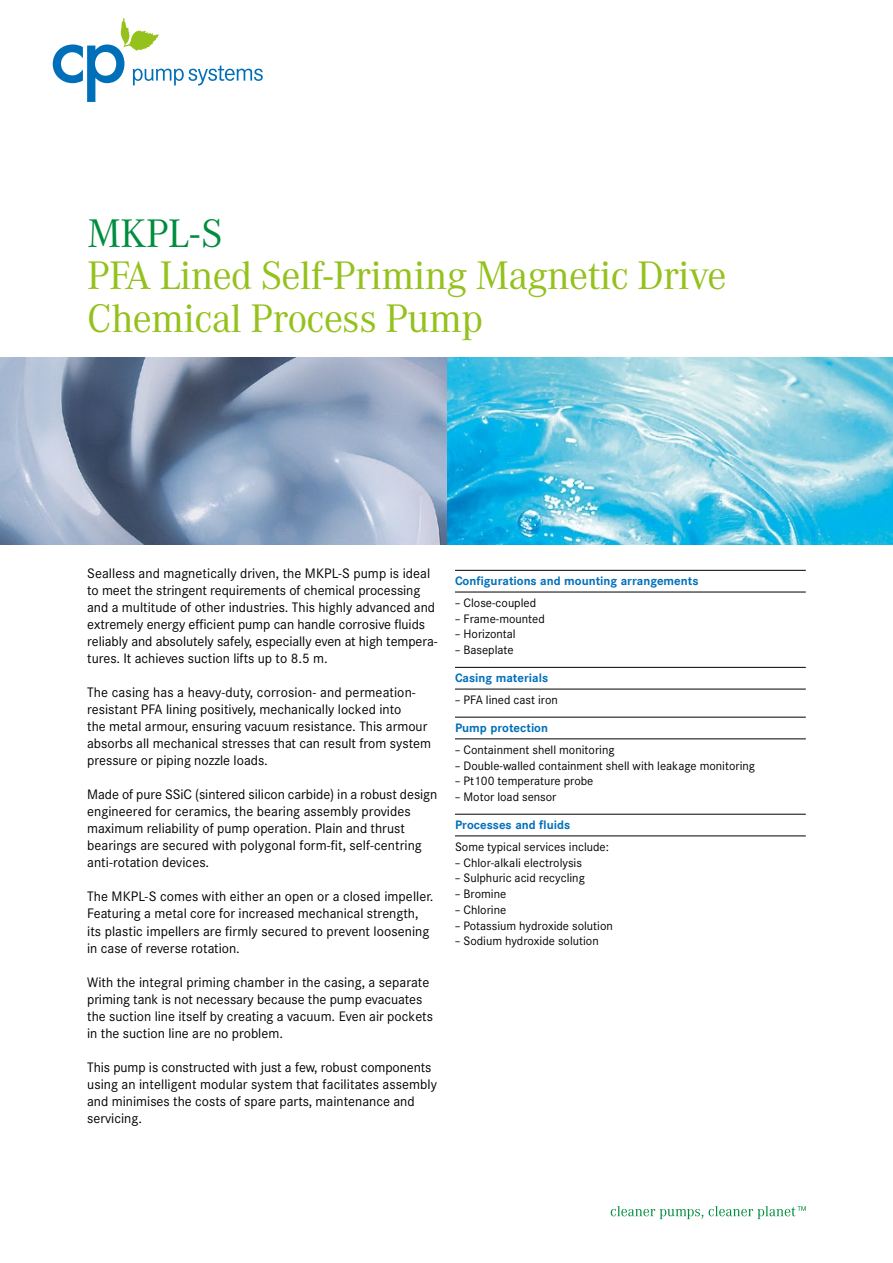
<style>
.page{position:relative;width:893px;height:1263px;background:#fff}
.page>*{position:absolute;margin:0;border:0;box-sizing:border-box;transform-origin:0 0}
._102_Titel_Zeile_2{font:39px/42.5px "Corporate A";letter-spacing:-.015em;color:#94c11c}
._101_Titel_Zeile_1{font:39px "Corporate A";color:#008d3e}
._202_Lauftext{font:13.5px/17px "Corporate S";color:#000}
._303_Aufzählung{font:12px "Corporate S";color:#000}
._301_Titel_Aufzählun{font:700 12px "Corporate S";color:#006fb9}
</style>
<div class="page">
<hr style="left:455px;top:570px;width:351px;height:1px;background:#000">
<hr style="left:455px;top:592px;width:351px;height:1px;background:#000">
<hr style="left:455px;top:667px;width:351px;height:1px;background:#000">
<hr style="left:455px;top:689px;width:351px;height:1px;background:#000">
<hr style="left:455px;top:717px;width:351px;height:1px;background:#000">
<hr style="left:455px;top:739px;width:351px;height:1px;background:#000">
<hr style="left:455px;top:814px;width:351px;height:1px;background:#000">
<hr style="left:455px;top:836px;width:351px;height:1px;background:#000">
<svg style="left:53px;top:18px;width:210px;height:84px"></svg>
<svg style="left:611px;top:1206px;width:92px;height:13px"></svg>
<svg style="left:709px;top:1206px;width:97px;height:13px"></svg>
<img style="left:0;top:357px;width:893px;height:187px">
<p class="_101_Titel_Zeile_1" style="left:87px;top:210px;width:137px">MKPL-S</p>
<p class="_102_Titel_Zeile_2" style="left:87px;top:255px;width:641px">PFA Lined Self-Priming Magnetic Drive<br>Chemical Process Pump</p>
<p class="_202_Lauftext" style="left:87px;top:565px;width:351px">Sealless and magnetically driven, the MKPL-S pump is ideal to meet the stringent requirements of chemical processing and a multitude of other industries. This highly advanced and extremely energy efficient pump can handle corrosive fluids reliably and absolutely safely, especially even at high tempera&shy;tures. It achieves suction lifts up to 8.5 m.</p>
<p class="_202_Lauftext" style="left:87px;top:684px;width:345px">The casing has a heavy-duty, corrosion- and permeation&shy;resistant PFA lining positively, mechanically locked into<br>the metal armour, ensuring vacuum resistance. This armour absorbs all mechanical stresses that can result from system pressure or piping nozzle loads.</p>
<p class="_202_Lauftext" style="left:87px;top:786px;width:352px">Made of pure SSiC (sintered silicon carbide) in a robust design engineered for ceramics, the bearing assembly provides maximum reliability of pump operation. Plain and thrust bearings are secured with polygonal form-fit, self-centring anti-rotation devices.</p>
<p class="_202_Lauftext" style="left:87px;top:888px;width:348px">The MKPL-S comes with either an open or a closed impeller.<br>Featuring a metal core for increased mechanical strength, its plastic impellers are firmly secured to prevent loosening in case of reverse rotation.</p>
<p class="_202_Lauftext" style="left:87px;top:973px;width:347px">With the integral priming chamber in the casing, a separate priming tank is not necessary because the pump evacuates the suction line itself by creating a vacuum. Even air pockets in the suction line are no problem.</p>
<p class="_202_Lauftext" style="left:87px;top:1058px;width:351px">This pump is constructed with just a few, robust components using an intelligent modular system that facilitates assembly and minimises the costs of spare parts, maintenance and servicing.</p>
<p class="_301_Titel_Aufzählun" style="left:455px;top:574px;width:245px">Configurations and mounting arrangements</p>
<p class="_303_Aufzählung" style="left:455px;top:596px;width:83px">– Close-coupled</p>
<p class="_303_Aufzählung" style="left:455px;top:611px;width:91px">– Frame-mounted</p>
<p class="_303_Aufzählung" style="left:455px;top:627px;width:62px">– Horizontal</p>
<p class="_303_Aufzählung" style="left:455px;top:643px;width:60px">– Baseplate</p>
<p class="_301_Titel_Aufzählun" style="left:455px;top:671px;width:95px">Casing materials</p>
<p class="_303_Aufzählung" style="left:455px;top:693px;width:104px">– PFA lined cast iron</p>
<p class="_301_Titel_Aufzählun" style="left:455px;top:720px;width:95px">Pump protection</p>
<p class="_303_Aufzählung" style="left:455px;top:742px;width:161px">– Containment shell monitoring</p>
<p class="_303_Aufzählung" style="left:455px;top:758px;width:302px">– Double-walled containment shell with leakage monitoring</p>
<p class="_303_Aufzählung" style="left:455px;top:774px;width:140px">– Pt100 temperature probe</p>
<p class="_303_Aufzählung" style="left:455px;top:790px;width:103px">– Motor load sensor</p>
<p class="_301_Titel_Aufzählun" style="left:455px;top:817px;width:117px">Processes and fluids</p>
<p class="_303_Aufzählung" style="left:455px;top:839px;width:155px">Some typical services include:</p>
<p class="_303_Aufzählung" style="left:455px;top:855px;width:129px">– Chlor-alkali electrolysis</p>
<p class="_303_Aufzählung" style="left:455px;top:871px;width:131px">– Sulphuric acid recycling</p>
<p class="_303_Aufzählung" style="left:455px;top:887px;width:53px">– Bromine</p>
<p class="_303_Aufzählung" style="left:455px;top:902px;width:53px">– Chlorine</p>
<p class="_303_Aufzählung" style="left:455px;top:918px;width:159px">– Potassium hydroxide solution</p>
<p class="_303_Aufzählung" style="left:455px;top:934px;width:145px">– Sodium hydroxide solution</p>
</div>
